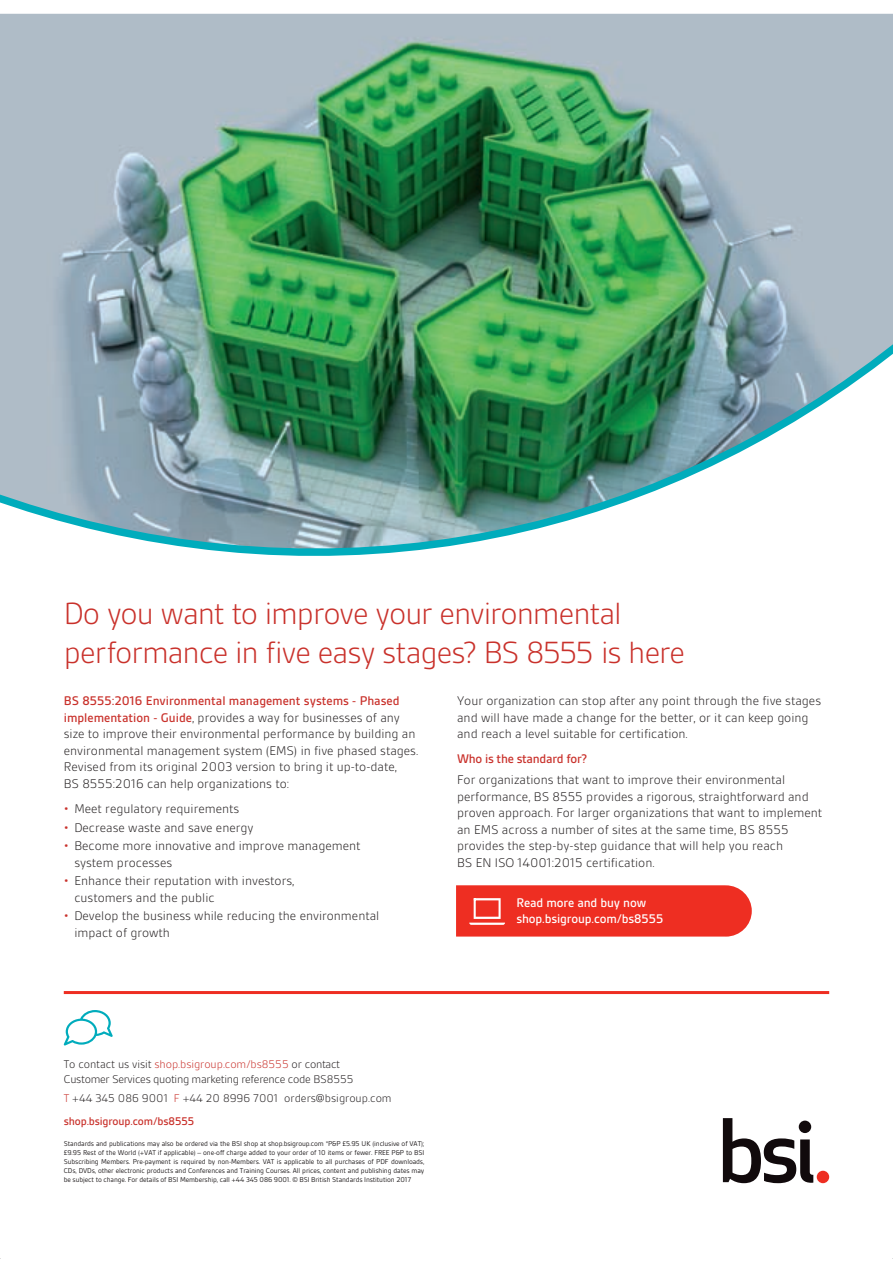
<style>
.page{position:relative;width:893px;height:1263px;background:#fff}
.page>*{position:absolute;margin:0;border:0;box-sizing:border-box;transform-origin:0 0}
.t1{font:33px/39px "BSI Gesta Light+ZTNIRL";letter-spacing:-.03em;color:#c9312b}
.t2{font:13.5px/16.5px "BSI Gesta Light+ZTNIRL";color:#231f20}
.t3{font:13.5px "BSI Gesta Medium+IBBTLK";color:#c9312b}
.t4{font:13.5px/16.5px "BSI Gesta Medium+IBBTLK";letter-spacing:-.01em;color:#fff}
.t5{font:13.5px "BSI Gesta Medium+IBBTLK";letter-spacing:-.02em;color:#c9312b}
.t6{font:12px/15px "BSI Gesta Light+ZTNIRL";letter-spacing:-.025em;color:#231f20}
.t7{font:12px "BSI Gesta Light+ZTNIRL";letter-spacing:-.005em;color:#231f20}
.t8{font:12px "BSI Gesta Medium+IBBTLK";letter-spacing:-.01em;color:#c9312b}
.t9{font:7.5px/9px "BSI Gesta+IZKUSZ";letter-spacing:-.015em;color:#231f20;text-align:justify}
.s1{font-family:"BSI Gesta Medium+IBBTLK";color:#c9312b}
.s2{color:#c9312b}
</style>
<div class="page">
<hr style="left:64px;top:991px;width:765px;height:3px;background:#ee2e22">
<svg style="left:64px;top:1010px;width:49px;height:35px"></svg>
<img style="left:0;top:13px;width:893px;height:543px">
<svg style="left:723px;top:1118px;width:90px;height:65px"></svg>
<div style="left:817px;top:1171px;width:12px;height:12px;background:#ee2e22;border-radius:50%"></div>
<div style="left:456px;top:885px;width:296px;height:51px;background:#ee2e22"></div>
<h1 class="t1" style="left:64px;top:597px;width:623px">Do you want to improve your environmental performance in five easy stages? BS 8555 is here</h1>
<p class="t3" style="left:64px;top:697px;width:337px">BS 8555:2016 Environmental management systems - Phased</p>
<p class="t2" style="left:64px;top:710px;width:356px"><span class="s1">implementation - Guide</span>, provides a way for businesses of any size to improve their environmental performance by building an environmental management system (EMS) in five phased stages.<br>Revised from its original 2003 version to bring it up-to-date,<br>BS 8555:2016 can help organizations to:</p>
<p class="t2" style="left:64px;top:801px;width:177px"><span class="s2">•</span> Meet regulatory requirements</p>
<p class="t2" style="left:64px;top:820px;width:191px"><span class="s2">•</span> Decrease waste and save energy</p>
<p class="t2" style="left:74px;top:839px;width:288px;text-indent:-11px"><span class="s2">•</span> Become more innovative and improve management system processes</p>
<p class="t2" style="left:74px;top:874px;width:221px;text-indent:-11px"><span class="s2">•</span> Enhance their reputation with investors, customers and the public</p>
<p class="t2" style="left:74px;top:909px;width:306px;text-indent:-11px"><span class="s2">•</span> Develop the business while reducing the environmental impact of growth</p>
<p class="t2" style="left:457px;top:694px;width:365px">Your organization can stop after any point through the five stages and will have made a change for the better, or it can keep going and reach a level suitable for certification.</p>
<p class="t5" style="left:457px;top:755px;width:132px">Who is the standard for?</p>
<p class="t2" style="left:457px;top:773px;width:367px">For organizations that want to improve their environmental performance, BS 8555 provides a rigorous, straightforward and proven approach. For larger organizations that want to implement an EMS across a number of sites at the same time, BS 8555 provides the step-by-step guidance that will help you reach<br>BS EN ISO 14001:2015 certification.</p>
<p class="t4" style="left:516px;top:895px;width:148px">Read more and buy now shop.bsigroup.com/bs8555</p>
<p class="t6" style="left:64px;top:1058px;width:291px">To contact us visit <span class="s2">shop.bsigroup.com/bs8555</span> or contact<br>Customer Services quoting marketing reference code BS8555</p>
<p class="t7" style="left:64px;top:1095px;width:329px"><span class="s2">T</span> +44 345 086 9001 <span class="s2">F</span> +44 20 8996 7001 orders@bsigroup.com</p>
<p class="t8" style="left:64px;top:1117px;width:132px">shop.bsigroup.com/bs8555</p>
<p class="t9" style="left:64px;top:1140px;width:362px">Standards and publications may also be ordered via the BSI shop at shop.bsigroup.com *P&amp;P £5.95 UK (inclusive of VAT); £9.95 Rest of the World (+VAT if applicable) – one-off charge added to your order of 10 items or fewer. FREE P&amp;P to BSI Subscribing Members. Pre-payment is required by non-Members. VAT is applicable to all purchases of PDF downloads, CDs, DVDs, other electronic products and Conferences and Training Courses. All prices, content and publishing dates may be subject to change. For details of BSI Membership, call +44 345 086 9001. © BSI British Standards Institution 2017</p>
</div>
